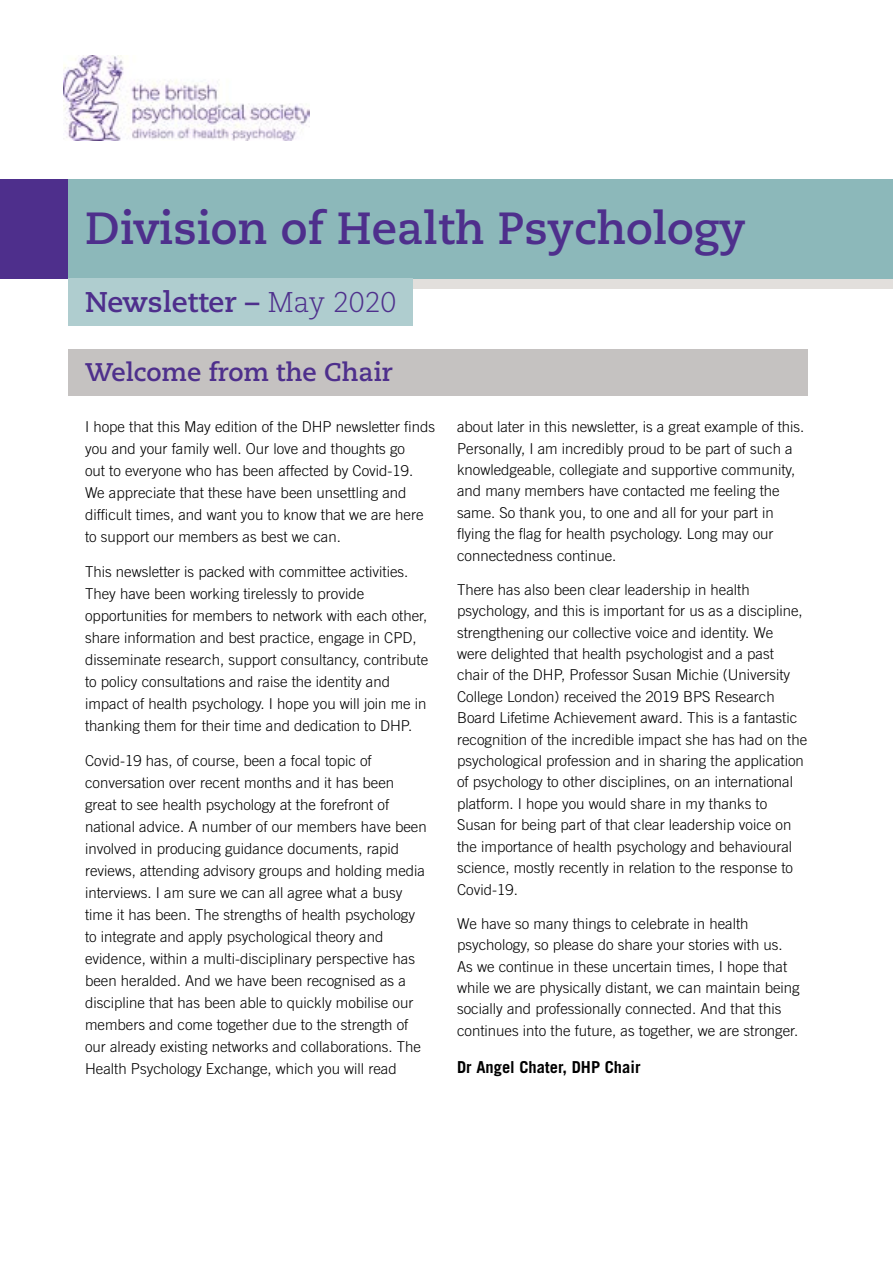
<style>
.page{position:relative;width:893px;height:1263px;background:#fff}
.page>*{position:absolute;margin:0;border:0;box-sizing:border-box;transform-origin:0 0}
.t1{font:700 45px "Caecilia LT Pro 75";color:#4e2f8c}
.t2{font:700 28.5px "Caecilia LT Pro 75";color:#4e2f8c}
.t3{font:700 25.5px "Caecilia LT Pro 75";color:#4e2f8c}
.t4{font:700 16.5px "Trade Gothic LT Std";color:#000}
.t5{font:300 15px/22px "Trade Gothic LT Std";color:#000}
.s1{font-family:"Caecilia LT Pro 45";font-weight:300}
</style>
<div class="page">
<div style="left:77px;top:279px;width:816px;height:10px;background:#e2dfdc"></div>
<div style="left:0;top:179px;width:112px;height:99px;background:#4e2f8c"></div>
<div style="left:68px;top:179px;width:825px;height:100px;background:#8cb8ba"></div>
<div style="left:68px;top:279px;width:345px;height:47px;background:#afcdcf"></div>
<img style="left:64px;top:55px;width:245px;height:85px">
<div style="left:68px;top:349px;width:740px;height:46px;background:#c5c2c1"></div>
<h1 class="t1" style="left:85px;top:198px;width:663px">Division of Health Psychology</h1>
<h2 class="t2" style="left:85px;top:282px;width:313px">Newsletter – <span class="s1">May 2020</span></h2>
<h3 class="t3" style="left:85px;top:355px;width:309px">Welcome from the Chair</h3>
<p class="t5" style="left:85px;top:416px;width:352px">I hope that this May edition of the DHP newsletter finds you and your family well. Our love and thoughts go<br>out to everyone who has been affected by Covid-19.<br>We appreciate that these have been unsettling and difficult times, and want you to know that we are here to support our members as best we can.</p>
<p class="t5" style="left:85px;top:560px;width:345px">This newsletter is packed with committee activities.<br>They have been working tirelessly to provide opportunities for members to network with each other, share information and best practice, engage in CPD, disseminate research, support consultancy, contribute to policy consultations and raise the identity and impact of health psychology. I hope you will join me in thanking them for their time and dedication to DHP.</p>
<p class="t5" style="left:85px;top:749px;width:343px">Covid-19 has, of course, been a focal topic of conversation over recent months and it has been great to see health psychology at the forefront of national advice. A number of our members have been involved in producing guidance documents, rapid reviews, attending advisory groups and holding media interviews. I am sure we can all agree what a busy time it has been. The strengths of health psychology to integrate and apply psychological theory and evidence, within a multi-disciplinary perspective has been heralded. And we have been recognised as a discipline that has been able to quickly mobilise our members and come together due to the strength of our already existing networks and collaborations. The Health Psychology Exchange, which you will read</p>
<p class="t5" style="left:457px;top:416px;width:349px;line-height:21.5px">about later in this newsletter, is a great example of this.<br>Personally, I am incredibly proud to be part of such a knowledgeable, collegiate and supportive community, and many members have contacted me feeling the same. So thank you, to one and all for your part in flying the flag for health psychology. Long may our connectedness continue.</p>
<p class="t5" style="left:457px;top:578px;width:352px;line-height:21.5px">There has also been clear leadership in health psychology, and this is important for us as a discipline, strengthening our collective voice and identity. We<br>were delighted that health psychologist and a past chair of the DHP, Professor Susan Michie (University College London) received the 2019 BPS Research Board Lifetime Achievement award. This is a fantastic recognition of the incredible impact she has had on the psychological profession and in sharing the application of psychology to other disciplines, on an international platform. I hope you would share in my thanks to Susan for being part of that clear leadership voice on the importance of health psychology and behavioural science, mostly recently in relation to the response to Covid-19.</p>
<p class="t5" style="left:457px;top:912px;width:344px;line-height:21.5px">We have so many things to celebrate in health psychology, so please do share your stories with us.<br>As we continue in these uncertain times, I hope that while we are physically distant, we can maintain being socially and professionally connected. And that this continues into the future, as together, we are stronger.</p>
<p class="t4" style="left:457px;top:1057px;width:185px">Dr Angel Chater, DHP Chair</p>
</div>
